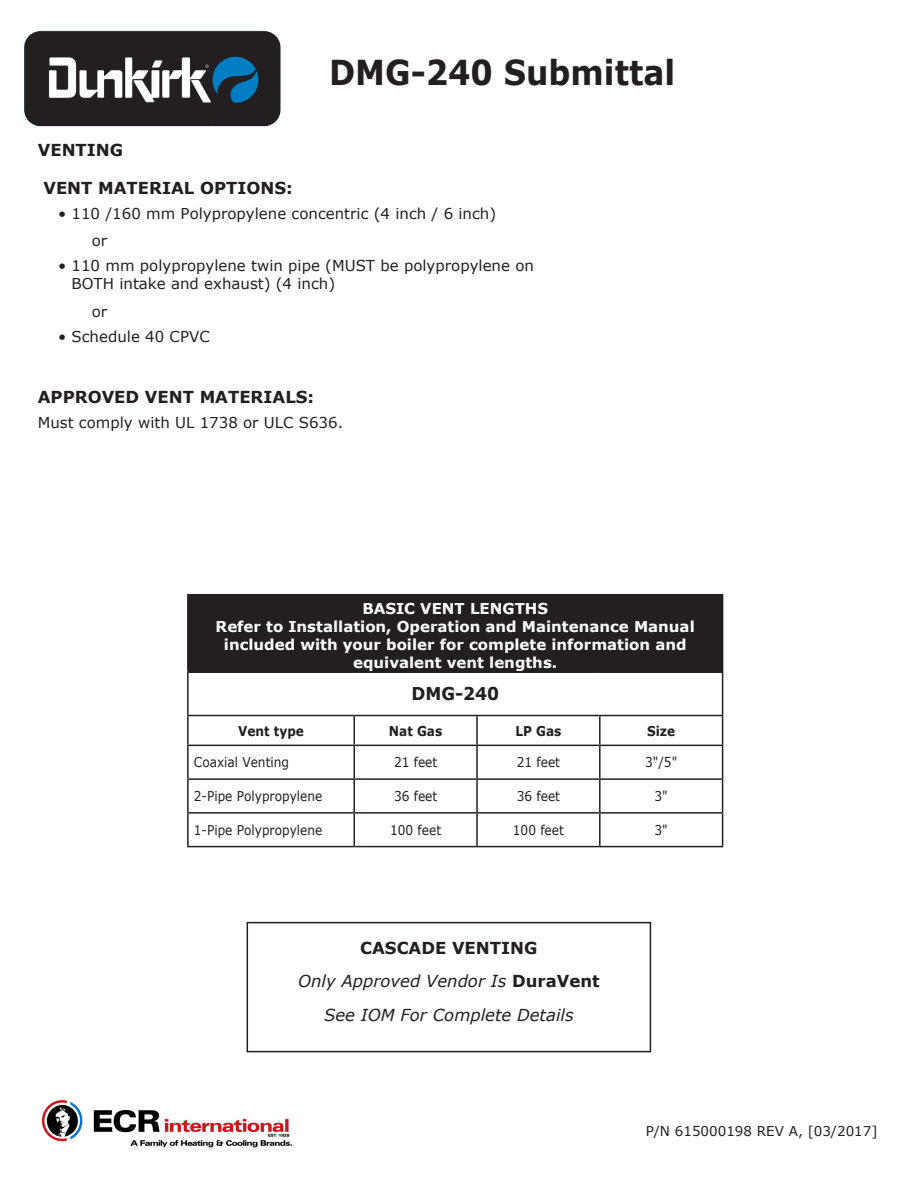
<style>
.page{position:relative;width:918px;height:1188px;background:#fff}
.page>*{position:absolute;margin:0;border:0;box-sizing:border-box;transform-origin:0 0}
.t1{font:700 34.35px "Verdana";color:#231f20;scale:.92 1}
.t2{font:700 17.7px "Verdana";color:#231f20;scale:.95 1}
.t3{font:700 16.5px "Verdana";color:#231f20}
.t4{font:italic 16.5px "Verdana";color:#231f20}
.t5{font:15px/18px "Verdana";color:#231f20}
.t6{font:700 15px/18px "Verdana";color:#fff;text-align:center}
.Table_Cell{font:13.5px "Verdana";color:#231f20;scale:.9 1}
.Table_Cell-2{font:13.5px "Verdana";color:#231f20}
.Table_Cell-3{font:700 13.5px "Verdana";color:#231f20;scale:.9 1}
.s1{font-weight:700;font-style:normal}
</style>
<div class="page">
<img style="left:43px;top:1100px;width:250px;height:48px">
<div style="left:188px;top:595px;width:535px;height:77px;background:#231f20"></div>
<hr style="left:187px;top:594px;width:167px;height:2px;background:#231f20">
<hr style="left:187px;top:596px;width:2px;height:75px;background:#231f20">
<hr style="left:354px;top:594px;width:123px;height:2px;background:#231f20">
<hr style="left:477px;top:594px;width:123px;height:2px;background:#231f20">
<hr style="left:600px;top:594px;width:123px;height:2px;background:#231f20">
<hr style="left:187px;top:671px;width:167px;height:2px;background:#231f20">
<hr style="left:187px;top:673px;width:2px;height:42px;background:#231f20">
<hr style="left:354px;top:671px;width:123px;height:2px;background:#231f20">
<hr style="left:477px;top:671px;width:123px;height:2px;background:#231f20">
<hr style="left:600px;top:671px;width:123px;height:2px;background:#231f20">
<hr style="left:722px;top:673px;width:1px;height:42px;background:#231f20">
<hr style="left:187px;top:715px;width:167px;height:1px;background:#231f20">
<hr style="left:187px;top:716px;width:2px;height:29px;background:#231f20">
<hr style="left:354px;top:715px;width:123px;height:1px;background:#231f20">
<hr style="left:353px;top:716px;width:2px;height:29px;background:#231f20">
<hr style="left:477px;top:715px;width:123px;height:1px;background:#231f20">
<hr style="left:476px;top:716px;width:2px;height:29px;background:#231f20">
<hr style="left:600px;top:715px;width:123px;height:1px;background:#231f20">
<hr style="left:599px;top:716px;width:2px;height:29px;background:#231f20">
<svg style="left:722px;top:716px;width:1px;height:29px"></svg>
<hr style="left:187px;top:745px;width:167px;height:1px;background:#231f20">
<hr style="left:187px;top:746px;width:2px;height:32px;background:#231f20">
<hr style="left:354px;top:745px;width:123px;height:1px;background:#231f20">
<hr style="left:353px;top:746px;width:2px;height:32px;background:#231f20">
<hr style="left:477px;top:745px;width:123px;height:1px;background:#231f20">
<hr style="left:476px;top:746px;width:2px;height:32px;background:#231f20">
<hr style="left:600px;top:745px;width:123px;height:1px;background:#231f20">
<hr style="left:599px;top:746px;width:2px;height:32px;background:#231f20">
<hr style="left:722px;top:746px;width:1px;height:32px;background:#231f20">
<hr style="left:187px;top:778px;width:167px;height:2px;background:#231f20">
<hr style="left:187px;top:780px;width:2px;height:32px;background:#231f20">
<hr style="left:354px;top:778px;width:123px;height:2px;background:#231f20">
<hr style="left:353px;top:780px;width:2px;height:32px;background:#231f20">
<hr style="left:477px;top:778px;width:123px;height:2px;background:#231f20">
<hr style="left:476px;top:780px;width:2px;height:32px;background:#231f20">
<hr style="left:600px;top:778px;width:123px;height:2px;background:#231f20">
<hr style="left:599px;top:780px;width:2px;height:32px;background:#231f20">
<hr style="left:722px;top:780px;width:1px;height:32px;background:#231f20">
<hr style="left:187px;top:812px;width:167px;height:2px;background:#231f20">
<hr style="left:187px;top:814px;width:2px;height:32px;background:#231f20">
<hr style="left:354px;top:812px;width:123px;height:2px;background:#231f20">
<hr style="left:353px;top:814px;width:2px;height:32px;background:#231f20">
<hr style="left:477px;top:812px;width:123px;height:2px;background:#231f20">
<hr style="left:476px;top:814px;width:2px;height:32px;background:#231f20">
<hr style="left:600px;top:812px;width:123px;height:2px;background:#231f20">
<hr style="left:599px;top:814px;width:2px;height:32px;background:#231f20">
<hr style="left:722px;top:814px;width:1px;height:32px;background:#231f20">
<hr style="left:187px;top:846px;width:167px;height:1px;background:#231f20">
<hr style="left:354px;top:846px;width:123px;height:1px;background:#231f20">
<hr style="left:477px;top:846px;width:123px;height:1px;background:#231f20">
<hr style="left:600px;top:846px;width:123px;height:1px;background:#231f20">
<div style="left:247px;top:922px;width:404px;height:130px;border:2px solid #231f20"></div>
<img style="left:24px;top:30px;width:257px;height:97px">
<h1 class="t1" style="left:329px;top:48px;width:378px">DMG-240 Submittal</h1>
<p class="t3" style="left:38px;top:138px;width:87px">VENTING</p>
<p class="t3" style="left:43px;top:176px;width:251px">VENT MATERIAL OPTIONS:</p>
<p class="t5" style="left:58px;top:204px;width:440px">• 110 /160 mm Polypropylene concentric (4 inch / 6 inch)</p>
<p class="t5" style="left:92px;top:232px;width:17px">or</p>
<p class="t5" style="left:72px;top:257px;width:464px;text-indent:-14px">• 110 mm polypropylene twin pipe (MUST be polypropylene on<br>BOTH intake and exhaust) (4 inch)</p>
<p class="t5" style="left:92px;top:303px;width:17px">or</p>
<p class="t5" style="left:58px;top:327px;width:153px">• Schedule 40 CPVC</p>
<p class="t3" style="left:38px;top:385px;width:278px">APPROVED VENT MATERIALS:</p>
<p class="t5" style="left:38px;top:413px;width:307px">Must comply with UL 1738 or ULC S636.</p>
<p class="t6" style="left:362px;top:599px;width:187px">BASIC VENT LENGTHS</p>
<p class="t6" style="left:216px;top:617px;width:481px">Refer to Installation, Operation and Maintenance Manual included with your boiler for complete information and equivalent vent lengths.</p>
<p class="t2" style="left:411px;top:681px;width:94px">DMG-240</p>
<p class="Table_Cell-3" style="left:238px;top:721px;width:75px">Vent type</p>
<p class="Table_Cell-3" style="left:389px;top:721px;width:61px">Nat Gas</p>
<p class="Table_Cell-3" style="left:515px;top:721px;width:53px">LP Gas</p>
<p class="Table_Cell-3" style="left:647px;top:721px;width:33px">Size</p>
<p class="Table_Cell" style="left:194px;top:753px;width:107px">Coaxial Venting</p>
<p class="Table_Cell" style="left:394px;top:753px;width:50px">21 feet</p>
<p class="Table_Cell" style="left:517px;top:753px;width:50px">21 feet</p>
<p class="Table_Cell" style="left:645px;top:753px;width:37px">3"/5"</p>
<p class="Table_Cell" style="left:194px;top:787px;width:144px">2-Pipe Polypropylene</p>
<p class="Table_Cell" style="left:394px;top:787px;width:50px">36 feet</p>
<p class="Table_Cell" style="left:517px;top:787px;width:50px">36 feet</p>
<p class="Table_Cell" style="left:655px;top:787px;width:16px">3"</p>
<p class="Table_Cell" style="left:194px;top:821px;width:144px">1-Pipe Polypropylene</p>
<p class="Table_Cell" style="left:390px;top:821px;width:58px">100 feet</p>
<p class="Table_Cell" style="left:513px;top:821px;width:58px">100 feet</p>
<p class="Table_Cell" style="left:655px;top:821px;width:16px">3"</p>
<p class="t3" style="left:360px;top:936px;width:179px">CASCADE VENTING</p>
<p class="t4" style="left:298px;top:970px;width:303px">Only Approved Vendor Is <span class="s1">DuraVent</span></p>
<p class="t4" style="left:324px;top:1003px;width:251px">See IOM For Complete Details</p>
<p class="Table_Cell-2" style="left:646px;top:1122px;width:233px">P/N 615000198 REV A, [03/2017]</p>
</div>
